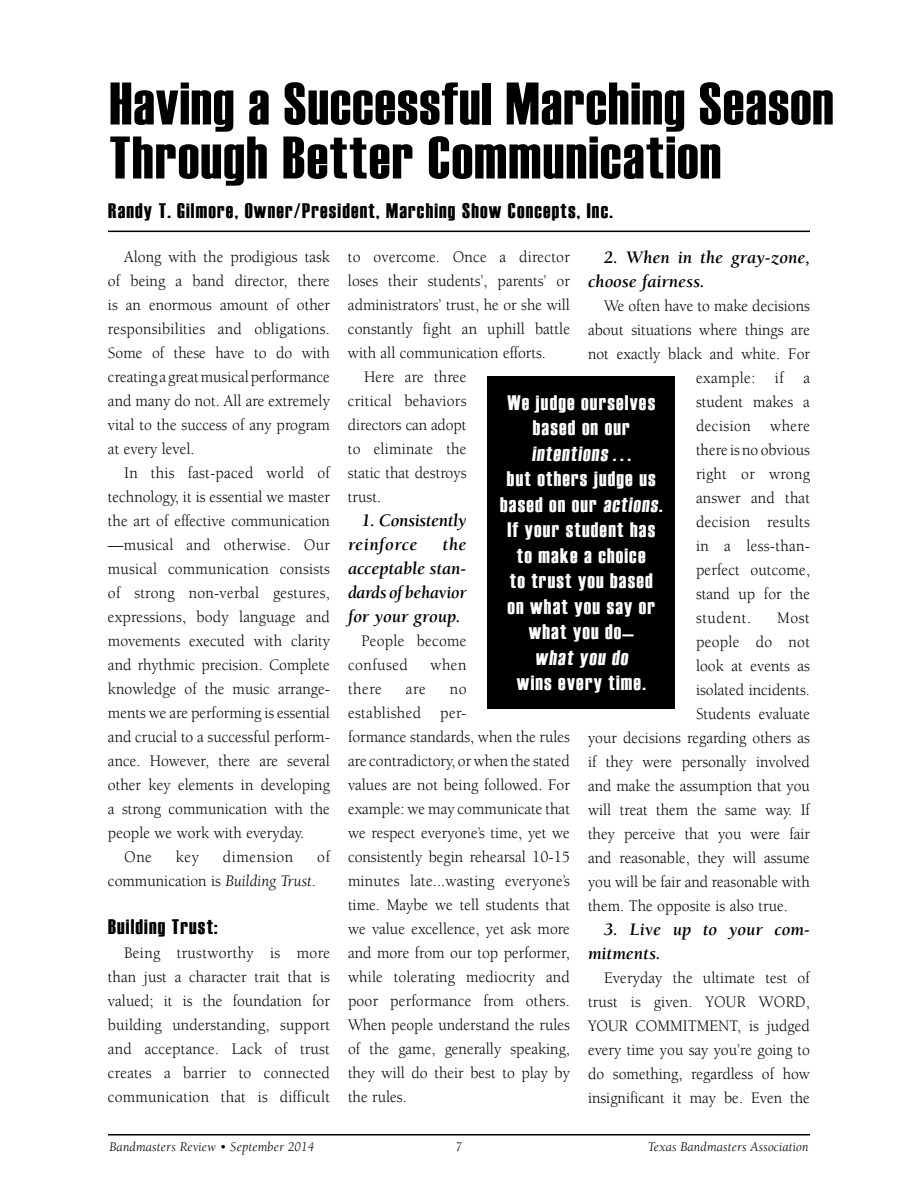
<style>
.page{position:relative;width:918px;height:1188px;background:#fff}
.page>*{position:absolute;margin:0;border:0;box-sizing:border-box;transform-origin:0 0}
.t1{font:60px/54px "Haettenschweiler";letter-spacing:.02em;color:#000}
.t2{font:21px/25.5px "Haettenschweiler";letter-spacing:.06em;color:#fff;text-align:center}
.t3{font:21px "Haettenschweiler";letter-spacing:.06em;color:#000}
.t4{font:italic 700 18px/24px "Berkeley";color:#000}
.t5{font:italic 700 18px/24px "Berkeley";letter-spacing:-.02em;color:#000}
.t6{font:16.5px/24px "Berkeley";color:#000;text-align:justify;scale:.95 1}
.t7{font:16.5px "Berkeley";letter-spacing:.02em;color:#000;scale:.95 1}
.t8{font:16.5px "Berkeley";letter-spacing:.025em;color:#000;scale:.95 1}
.t9{font:16.5px "Berkeley";letter-spacing:.035em;color:#000;scale:.95 1}
.t10{font:italic 13.5px "Berkeley";letter-spacing:.01em;color:#000}
.s1{font-style:italic}
</style>
<div class="page">
<hr style="left:108px;top:1134px;width:702px;height:2px;background:#000">
<div style="left:488px;top:376px;width:187px;height:332px;background:#000"></div>
<hr style="left:108px;top:231px;width:702px;height:1px;background:#000">
<h1 class="t1" style="left:110px;top:73px;width:725px">Having a Successful Marching Season<br>Through Better Communication</h1>
<p class="t3" style="left:108px;top:199px;width:506px">Randy T. Gilmore, Owner/President, Marching Show Concepts, Inc.</p>
<p class="t6" style="left:108px;top:245px;width:235px;text-indent:16px">Along with the prodigious task of being a band director, there is an enormous amount of other responsibilities and obligations.<br>Some of these have to do with creating a great musical performance and many do not. All are extremely vital to the success of any program at every level.</p>
<p class="t6" style="left:124px;top:461px;width:218px">In this fast-paced world of</p>
<p class="t6" style="left:108px;top:485px;width:235px">technology, it is essential we master</p>
<p class="t6" style="left:108px;top:509px;width:235px">the art of effective communication</p>
<p class="t6" style="left:108px;top:533px;width:235px">—musical and otherwise. Our</p>
<p class="t6" style="left:108px;top:557px;width:235px">musical communication consists</p>
<p class="t6" style="left:108px;top:581px;width:235px">of strong non-verbal gestures,</p>
<p class="t6" style="left:108px;top:605px;width:235px">expressions, body language and</p>
<p class="t6" style="left:108px;top:629px;width:235px">movements executed with clarity</p>
<p class="t6" style="left:108px;top:653px;width:235px">and rhythmic precision. Complete</p>
<p class="t6" style="left:108px;top:677px;width:235px">knowledge of the music arrange-</p>
<p class="t6" style="left:108px;top:701px;width:235px">ments we are performing is essential</p>
<p class="t6" style="left:108px;top:725px;width:235px">and crucial to a successful perform-</p>
<p class="t6" style="left:108px;top:749px;width:235px">ance. However, there are several</p>
<p class="t6" style="left:108px;top:773px;width:235px">other key elements in developing</p>
<p class="t6" style="left:108px;top:797px;width:235px">a strong communication with the</p>
<p class="t6" style="left:108px;top:821px;width:208px">people we work with everyday.</p>
<p class="t6" style="left:124px;top:845px;width:31px">One</p>
<p class="t6" style="left:176px;top:845px;width:26px">key</p>
<p class="t9" style="left:223px;top:848px;width:76px">dimension</p>
<p class="t6" style="left:317px;top:845px;width:15px">of</p>
<p class="t6" style="left:108px;top:869px;width:220px">communication is <span class="s1">Building Trust</span>.</p>
<p class="t3" style="left:108px;top:915px;width:111px">Building Trust:</p>
<p class="t6" style="left:108px;top:941px;width:235px;text-indent:16px">Being trustworthy is more than just a character trait that is valued; it is the foundation for building understanding, support and acceptance. Lack of trust creates a barrier to connected communication that is difficult</p>
<p class="t4" style="left:588px;top:246px;width:224px;text-indent:16px">2. When in the gray-zone, choose fairness.</p>
<p class="t6" style="left:604px;top:294px;width:218px">We often have to make decisions</p>
<p class="t6" style="left:588px;top:318px;width:235px">about situations where things are</p>
<p class="t6" style="left:588px;top:342px;width:235px">not exactly black and white. For</p>
<p class="t8" style="left:696px;top:369px;width:122px">example: if a</p>
<p class="t6" style="left:696px;top:390px;width:121px">student makes a</p>
<p class="t8" style="left:696px;top:417px;width:122px">decision where</p>
<p class="t6" style="left:696px;top:438px;width:122px">there is no obvious</p>
<p class="t6" style="left:696px;top:462px;width:122px">right or wrong</p>
<p class="t6" style="left:696px;top:486px;width:122px">answer and that</p>
<p class="t7" style="left:696px;top:513px;width:121px">decision results</p>
<p class="t7" style="left:696px;top:537px;width:122px">in a less-than-</p>
<p class="t6" style="left:696px;top:558px;width:122px">perfect outcome,</p>
<p class="t6" style="left:696px;top:582px;width:122px">stand up for the</p>
<p class="t9" style="left:696px;top:609px;width:60px">student.</p>
<p class="t6" style="left:777px;top:606px;width:36px">Most</p>
<p class="t7" style="left:696px;top:633px;width:121px">people do not</p>
<p class="t6" style="left:696px;top:654px;width:121px">look at events as</p>
<p class="t6" style="left:696px;top:678px;width:122px">isolated incidents.</p>
<p class="t6" style="left:696px;top:702px;width:122px">Students evaluate</p>
<p class="t6" style="left:588px;top:726px;width:235px">your decisions regarding others as</p>
<p class="t6" style="left:588px;top:750px;width:235px">if they were personally involved</p>
<p class="t6" style="left:588px;top:774px;width:235px">and make the assumption that you</p>
<p class="t6" style="left:588px;top:798px;width:235px">will treat them the same way. If</p>
<p class="t6" style="left:588px;top:822px;width:235px">they perceive that you were fair</p>
<p class="t6" style="left:588px;top:846px;width:235px">and reasonable, they will assume</p>
<p class="t6" style="left:588px;top:870px;width:235px">you will be fair and reasonable with</p>
<p class="t6" style="left:588px;top:894px;width:212px">them. The opposite is also true.</p>
<p class="t4" style="left:588px;top:918px;width:224px;text-indent:16px">3. Live up to your com&shy;mitments.</p>
<p class="t6" style="left:588px;top:966px;width:235px;text-indent:16px">Everyday the ultimate test of trust is given. YOUR WORD, YOUR COMMITMENT, is judged every time you say you’re going to do something, regardless of how insignificant it may be. Even the</p>
<p class="t6" style="left:348px;top:245px;width:235px">to overcome. Once a director</p>
<p class="t6" style="left:348px;top:269px;width:235px">loses their students’, parents’ or</p>
<p class="t6" style="left:348px;top:293px;width:235px">administrators’ trust, he or she will</p>
<p class="t6" style="left:348px;top:317px;width:235px">constantly fight an uphill battle</p>
<p class="t6" style="left:348px;top:341px;width:210px">with all communication efforts.</p>
<p class="t6" style="left:364px;top:365px;width:109px">Here are three</p>
<p class="t6" style="left:348px;top:389px;width:126px">critical behaviors</p>
<p class="t6" style="left:348px;top:413px;width:126px">directors can adopt</p>
<p class="t6" style="left:348px;top:437px;width:126px">to eliminate the</p>
<p class="t6" style="left:348px;top:461px;width:126px">static that destroys</p>
<p class="t6" style="left:348px;top:485px;width:36px">trust.</p>
<p class="t5" style="left:348px;top:509px;width:120px;text-indent:14px">1. Consistently reinforce</p>
<p class="t2" style="left:500px;top:389px;width:164px">We judge ourselves based on our intentions . . .<br>but others judge us based on our actions.<br>If your student has to make a choice<br>to trust you based on what you say or what you do—<br>what you do<br>wins every time.</p>
<p class="t4" style="left:348px;top:533px;width:120px;text-align:justify;text-indent:94px">the acceptable stan&shy;dards of behavior for your group.</p>
<p class="t6" style="left:348px;top:629px;width:126px;text-indent:13px">People become confused</p>
<p class="t6" style="left:430px;top:653px;width:39px">when</p>
<p class="t6" style="left:348px;top:677px;width:37px">there</p>
<p class="t6" style="left:406px;top:677px;width:22px">are</p>
<p class="t6" style="left:348px;top:677px;width:235px;text-align:left;text-indent:102px">no<br>established per-<br>formance standards, when the rules are contradictory, or when the stated values are not being followed. For example: we may communicate that we respect everyone’s time, yet we consistently begin rehearsal 10-15 minutes late...wasting everyone’s time. Maybe we tell students that we value excellence, yet ask more and more from our top performer, while tolerating mediocrity and poor performance from others.<br>When people understand the rules of the game, generally speaking, they will do their best to play by the rules.</p>
<p class="t10" style="left:110px;top:1140px;width:206px">Bandmasters Review • September 2014</p>
<p class="t10" style="left:456px;top:1140px;width:8px">7</p>
<p class="t10" style="left:648px;top:1140px;width:162px">Texas Bandmasters Association</p>
</div>
